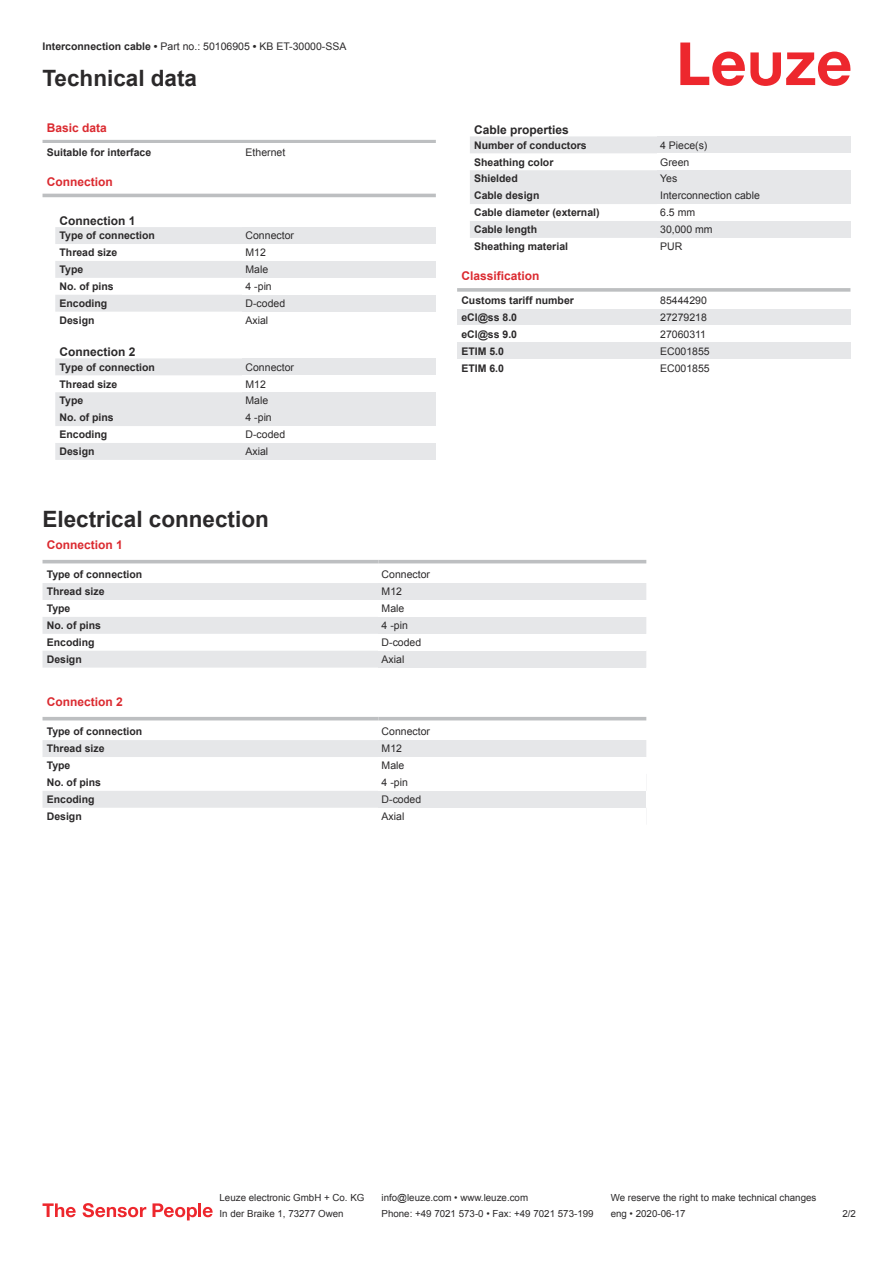
<style>
.page{position:relative;width:893px;height:1263px;background:#fff}
.page>*{position:absolute;margin:0;border:0;box-sizing:border-box;transform-origin:0 0}
.t1{font:700 22.5px "Arial";color:#2b292a}
.t2{font:700 12px "Arial";color:#db2a30}
.t3{font:700 12px "Arial";color:#2b292a}
.t4{font:700 10.5px "Arial";color:#2b292a}
.t5{font:10.5px "Arial";color:#2b292a}
.t6{font:9.75px "Arial";color:#2b292a}
.s1{font-weight:700}
</style>
<div class="page">
<svg style="left:680px;top:43px;width:170px;height:43px"></svg>
<svg style="left:55px;top:227px;width:187px;height:233px;fill:#ecedef"></svg>
<hr style="left:43px;top:140px;width:393px;height:3px;background:#bdbfc1">
<hr style="left:43px;top:194px;width:393px;height:3px;background:#bdbfc1">
<div style="left:242px;top:227px;width:194px;height:17px;background:#e6e7e9"></div>
<div style="left:242px;top:261px;width:194px;height:17px;background:#e6e7e9"></div>
<div style="left:242px;top:295px;width:194px;height:17px;background:#e6e7e9"></div>
<div style="left:242px;top:358px;width:194px;height:17px;background:#e6e7e9"></div>
<div style="left:242px;top:392px;width:194px;height:17px;background:#e6e7e9"></div>
<div style="left:242px;top:409px;width:194px;height:17px;background:#e6e7e9"></div>
<div style="left:242px;top:443px;width:194px;height:17px;background:#e6e7e9"></div>
<svg style="left:43px;top:563px;width:603px;height:1px"></svg>
<svg style="left:43px;top:583px;width:335px;height:85px;fill:#e6e7e9"></svg>
<hr style="left:43px;top:560px;width:335px;height:3px;background:#bdbfc1">
<hr style="left:378px;top:560px;width:268px;height:3px;background:#bdbfc1">
<div style="left:378px;top:583px;width:268px;height:17px;background:#e6e7e9"></div>
<div style="left:378px;top:617px;width:268px;height:17px;background:#e6e7e9"></div>
<div style="left:378px;top:651px;width:268px;height:17px;background:#e6e7e9"></div>
<svg style="left:43px;top:720px;width:603px;height:1px"></svg>
<svg style="left:43px;top:740px;width:335px;height:68px"></svg>
<hr style="left:43px;top:717px;width:335px;height:3px;background:#bdbfc1">
<hr style="left:378px;top:717px;width:268px;height:3px;background:#bdbfc1">
<div style="left:378px;top:740px;width:268px;height:17px;background:#e6e7e9"></div>
<div style="left:378px;top:791px;width:268px;height:17px;background:#e6e7e9"></div>
<svg style="left:470px;top:136px;width:187px;height:102px;fill:#e6e7e9"></svg>
<div style="left:657px;top:136px;width:193px;height:17px;background:#e6e7e9"></div>
<div style="left:657px;top:170px;width:193px;height:17px;background:#e6e7e9"></div>
<div style="left:657px;top:187px;width:193px;height:17px;background:#e6e7e9"></div>
<div style="left:657px;top:221px;width:193px;height:17px;background:#e6e7e9"></div>
<svg style="left:457px;top:288px;width:393px;height:4px;background:#c3c5c7"></svg>
<div style="left:457px;top:309px;width:200px;height:16px;background:#e6e7e9"></div>
<div style="left:657px;top:309px;width:193px;height:16px;background:#e6e7e9"></div>
<div style="left:457px;top:342px;width:200px;height:17px;background:#e6e7e9"></div>
<div style="left:657px;top:342px;width:193px;height:17px;background:#e6e7e9"></div>
<svg style="left:43px;top:1203px;width:33px;height:14px"></svg>
<svg style="left:83px;top:1203px;width:63px;height:14px"></svg>
<svg style="left:153px;top:1203px;width:44px;height:17px"></svg>
<hr style="left:198px;top:1203px;width:3px;height:14px;background:#ed272d">
<svg style="left:203px;top:1207px;width:10px;height:10px"></svg>
<p class="t5" style="left:43px;top:43px;width:305px"><span class="s1">Interconnection cable •</span> Part no.: 50106905 <span class="s1">•</span> KB ET-30000-SSA</p>
<h1 class="t1" style="left:43px;top:70px;width:156px">Technical data</h1>
<p class="t2" style="left:47px;top:123px;width:62px">Basic data</p>
<p class="t4" style="left:47px;top:148px;width:106px">Suitable for interface</p>
<p class="t5" style="left:246px;top:148px;width:41px">Ethernet</p>
<p class="t2" style="left:47px;top:177px;width:67px">Connection</p>
<p class="t3" style="left:60px;top:216px;width:78px">Connection 1</p>
<p class="t4" style="left:60px;top:232px;width:97px">Type of connection</p>
<p class="t5" style="left:246px;top:232px;width:50px">Connector</p>
<p class="t4" style="left:60px;top:249px;width:59px">Thread size</p>
<p class="t5" style="left:246px;top:249px;width:22px">M12</p>
<p class="t4" style="left:60px;top:265px;width:25px">Type</p>
<p class="t5" style="left:246px;top:265px;width:24px">Male</p>
<p class="t4" style="left:60px;top:282px;width:56px">No. of pins</p>
<p class="t5" style="left:246px;top:282px;width:28px">4 -pin</p>
<p class="t4" style="left:60px;top:299px;width:49px">Encoding</p>
<p class="t5" style="left:246px;top:299px;width:41px">D-coded</p>
<p class="t4" style="left:60px;top:316px;width:37px">Design</p>
<p class="t5" style="left:246px;top:316px;width:24px">Axial</p>
<p class="t3" style="left:60px;top:348px;width:78px">Connection 2</p>
<p class="t4" style="left:60px;top:363px;width:97px">Type of connection</p>
<p class="t5" style="left:246px;top:363px;width:50px">Connector</p>
<p class="t4" style="left:60px;top:380px;width:59px">Thread size</p>
<p class="t5" style="left:246px;top:380px;width:22px">M12</p>
<p class="t4" style="left:60px;top:397px;width:25px">Type</p>
<p class="t5" style="left:246px;top:397px;width:24px">Male</p>
<p class="t4" style="left:60px;top:414px;width:56px">No. of pins</p>
<p class="t5" style="left:246px;top:414px;width:28px">4 -pin</p>
<p class="t4" style="left:60px;top:431px;width:49px">Encoding</p>
<p class="t5" style="left:246px;top:431px;width:41px">D-coded</p>
<p class="t4" style="left:60px;top:447px;width:37px">Design</p>
<p class="t5" style="left:246px;top:447px;width:24px">Axial</p>
<h1 class="t1" style="left:43px;top:511px;width:228px">Electrical connection</h1>
<p class="t2" style="left:47px;top:540px;width:78px">Connection 1</p>
<p class="t4" style="left:47px;top:571px;width:97px">Type of connection</p>
<p class="t5" style="left:382px;top:571px;width:50px">Connector</p>
<p class="t4" style="left:47px;top:588px;width:59px">Thread size</p>
<p class="t5" style="left:382px;top:588px;width:22px">M12</p>
<p class="t4" style="left:47px;top:604px;width:25px">Type</p>
<p class="t5" style="left:382px;top:604px;width:24px">Male</p>
<p class="t4" style="left:47px;top:621px;width:56px">No. of pins</p>
<p class="t5" style="left:382px;top:621px;width:28px">4 -pin</p>
<p class="t4" style="left:47px;top:638px;width:49px">Encoding</p>
<p class="t5" style="left:382px;top:638px;width:41px">D-coded</p>
<p class="t4" style="left:47px;top:655px;width:37px">Design</p>
<p class="t5" style="left:382px;top:655px;width:24px">Axial</p>
<p class="t2" style="left:47px;top:697px;width:78px">Connection 2</p>
<p class="t4" style="left:47px;top:728px;width:97px">Type of connection</p>
<p class="t5" style="left:382px;top:728px;width:50px">Connector</p>
<p class="t4" style="left:47px;top:745px;width:59px">Thread size</p>
<p class="t5" style="left:382px;top:745px;width:22px">M12</p>
<p class="t4" style="left:47px;top:761px;width:25px">Type</p>
<p class="t5" style="left:382px;top:761px;width:24px">Male</p>
<p class="t4" style="left:47px;top:778px;width:56px">No. of pins</p>
<p class="t5" style="left:382px;top:778px;width:28px">4 -pin</p>
<p class="t4" style="left:47px;top:795px;width:49px">Encoding</p>
<p class="t5" style="left:382px;top:795px;width:41px">D-coded</p>
<p class="t4" style="left:47px;top:812px;width:37px">Design</p>
<p class="t5" style="left:382px;top:812px;width:24px">Axial</p>
<p class="t3" style="left:474px;top:126px;width:96px">Cable properties</p>
<p class="t4" style="left:474px;top:141px;width:114px">Number of conductors</p>
<p class="t5" style="left:660px;top:141px;width:49px">4 Piece(s)</p>
<p class="t4" style="left:474px;top:158px;width:81px">Sheathing color</p>
<p class="t5" style="left:660px;top:158px;width:31px">Green</p>
<p class="t4" style="left:474px;top:175px;width:45px">Shielded</p>
<p class="t5" style="left:660px;top:175px;width:19px">Yes</p>
<p class="t4" style="left:474px;top:192px;width:67px">Cable design</p>
<p class="t5" style="left:660px;top:192px;width:101px">Interconnection cable</p>
<p class="t4" style="left:474px;top:209px;width:127px">Cable diameter (external)</p>
<p class="t5" style="left:660px;top:209px;width:37px">6.5 mm</p>
<p class="t4" style="left:474px;top:225px;width:65px">Cable length</p>
<p class="t5" style="left:660px;top:225px;width:54px">30,000 mm</p>
<p class="t4" style="left:474px;top:242px;width:95px">Sheathing material</p>
<p class="t5" style="left:660px;top:242px;width:24px">PUR</p>
<p class="t2" style="left:461px;top:272px;width:80px">Classification</p>
<p class="t4" style="left:461px;top:296px;width:114px">Customs tariff number</p>
<p class="t5" style="left:660px;top:296px;width:48px">85444290</p>
<p class="t4" style="left:461px;top:313px;width:57px">eCl@ss 8.0</p>
<p class="t5" style="left:660px;top:313px;width:48px">27279218</p>
<p class="t4" style="left:461px;top:330px;width:57px">eCl@ss 9.0</p>
<p class="t5" style="left:660px;top:330px;width:47px">27060311</p>
<p class="t4" style="left:461px;top:347px;width:44px">ETIM 5.0</p>
<p class="t5" style="left:660px;top:347px;width:51px">EC001855</p>
<p class="t4" style="left:461px;top:364px;width:44px">ETIM 6.0</p>
<p class="t5" style="left:660px;top:364px;width:51px">EC001855</p>
<p class="t6" style="left:220px;top:1194px;width:146px">Leuze electronic GmbH + Co. KG</p>
<p class="t6" style="left:381px;top:1194px;width:148px">info@leuze.com • www.leuze.com</p>
<p class="t6" style="left:611px;top:1194px;width:207px">We reserve the right to make technical changes</p>
<p class="t6" style="left:220px;top:1210px;width:126px">In der Braike 1, 73277 Owen</p>
<p class="t6" style="left:381px;top:1210px;width:214px">Phone: +49 7021 573-0 • Fax: +49 7021 573-199</p>
<p class="t6" style="left:611px;top:1210px;width:76px">eng • 2020-06-17</p>
<p class="t6" style="left:842px;top:1210px;width:15px">2 /2</p>
</div>
